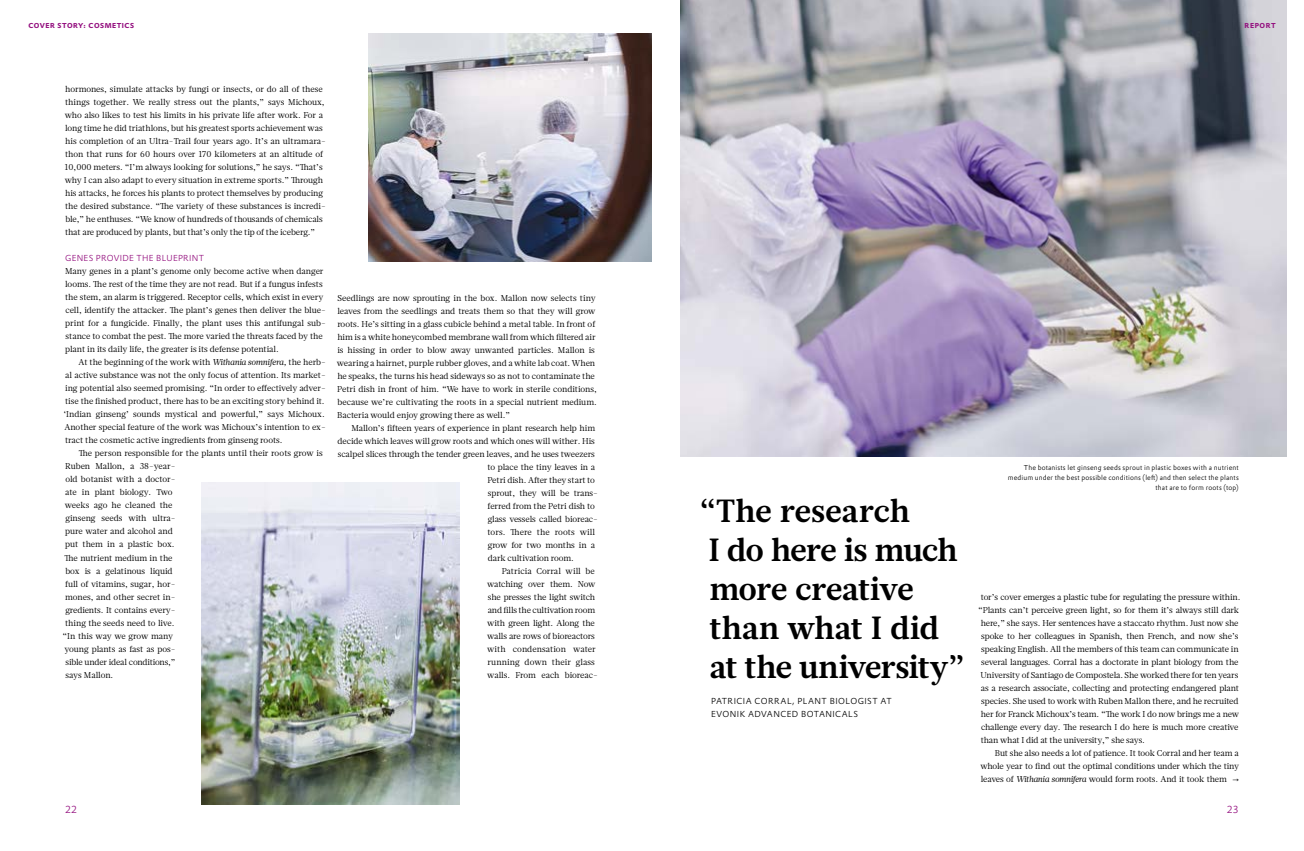
<style>
.page{position:relative;width:1304px;height:851px;background:#fff}
.page>*{position:absolute;margin:0;border:0;box-sizing:border-box;transform-origin:0 0}
.t1{font:700 32px/39px "Glosa Text";letter-spacing:-.01em;color:#000}
.t2{font:300 10px "Evonik Prokyon";color:#94107f}
.t3{font:8.5px/13px "Glosa Text";letter-spacing:-.01em;color:#000}
.t4{font:8.5px "Glosa Text";letter-spacing:.01em;color:#000}
.t5{font:300 8.5px/13px "Evonik Prokyon";letter-spacing:.055em;color:#000}
.t6{font:8.5px "Glosa Text";letter-spacing:-.03em;color:#000}
.t7{font:300 8.5px "Evonik Prokyon";letter-spacing:.035em;color:#94107f}
.t8{font:300 7px/10px "Evonik Prokyon";letter-spacing:.02em;color:#000;text-align:right}
.t9{font:700 7px "Evonik Prokyon";letter-spacing:.075em;color:#94107f}
.s1{font-style:italic}
</style>
<div class="page">
<img style="left:201px;top:482px;width:258px;height:322px">
<img style="left:680px;top:0;width:607px;height:456px">
<img style="left:369px;top:33px;width:283px;height:229px">
<p class="t9" style="left:28px;top:20px;width:107px">COVER STORY: COSMETICS</p>
<p class="t9" style="left:1245px;top:20px;width:33px">REPORT</p>
<p class="t3" style="left:65px;top:83px;width:263px">hormones, simulate attacks by fungi or insects, or do all of these things together. We really stress out the plants,” says Michoux, who also likes to test his limits in his private life after work. For a long time he did triathlons, but his greatest sports achievement was his completion of an Ultra-Trail four years ago. It’s an ultramara&shy;thon that runs for 60 hours over 170 kilometers at an altitude of 10,000 meters. “I’m always looking for solutions,” he says. “That’s why I can also adapt to every situation in extreme sports.” Through his attacks, he forces his plants to protect themselves by producing the desired substance. “The variety of these substances is incredi&shy;ble,” he enthuses. “We know of hundreds of thousands of chemicals that are produced by plants, but that’s only the tip of the iceberg.”</p>
<p class="t7" style="left:65px;top:252px;width:141px">GENES PROVIDE THE BLUEPRINT</p>
<p class="t3" style="left:65px;top:265px;width:262px">Many genes in a plant’s genome only become active when danger looms. The rest of the time they are not read. But if a fungus infests the stem, an alarm is triggered. Receptor cells, which exist in every cell, identify the attacker. The plant’s genes then deliver the blue&shy;print for a fungicide. Finally, the plant uses this antifungal sub&shy;stance to combat the pest. The more varied the threats faced by the plant in its daily life, the greater is its defense potential.</p>
<p class="t3" style="left:63px;top:356px;width:264px;text-indent:15px">At the beginning of the work with <span class="s1">Withania somnifera,</span> the herb&shy;al active substance was not the only focus of attention. Its market&shy;ing potential also seemed promising. “In order to effectively adver&shy;tise the finished product, there has to be an exciting story behind it. ‘Indian ginseng’ sounds mystical and powerful,” says Michoux.<br>Another special feature of the work was Michoux’s intention to ex&shy;tract the cosmetic active ingredients from ginseng roots.</p>
<p class="t4" style="left:79px;top:448px;width:246px">The person responsible for the plants until their roots grow is</p>
<p class="t3" style="left:65px;top:460px;width:112px">Ruben Mallon, a 38-year-</p>
<p class="t3" style="left:65px;top:473px;width:112px">old botanist with a doctor-</p>
<p class="t3" style="left:65px;top:486px;width:109px">ate in plant biology. Two</p>
<p class="t3" style="left:65px;top:499px;width:109px">weeks ago he cleaned the</p>
<p class="t3" style="left:65px;top:512px;width:112px">ginseng seeds with ultra-</p>
<p class="t3" style="left:65px;top:525px;width:109px">pure water and alcohol and</p>
<p class="t3" style="left:65px;top:538px;width:111px">put them in a plastic box.</p>
<p class="t3" style="left:65px;top:551px;width:110px">The nutrient medium in the</p>
<p class="t3" style="left:65px;top:564px;width:109px">box is a gelatinous liquid</p>
<p class="t3" style="left:65px;top:577px;width:112px">full of vitamins, sugar, hor-</p>
<p class="t3" style="left:65px;top:590px;width:112px">mones, and other secret in-</p>
<p class="t3" style="left:65px;top:603px;width:112px">gredients. It contains every-</p>
<p class="t3" style="left:65px;top:616px;width:111px">thing the seeds need to live.</p>
<p class="t3" style="left:62px;top:629px;width:112px">“In this way we grow many</p>
<p class="t3" style="left:65px;top:642px;width:112px">young plants as fast as pos-</p>
<p class="t6" style="left:66px;top:656px;width:111px">sible under ideal conditions,”</p>
<p class="t3" style="left:66px;top:668px;width:49px">says Mallon.</p>
<p class="t3" style="left:337px;top:291px;width:262px">Seedlings are now sprouting in the box. Mallon now selects tiny leaves from the seedlings and treats them so that they will grow roots. He’s sitting in a glass cubicle behind a metal table. In front of him is a white honeycombed membrane wall from which filtered air is hissing in order to blow away unwanted particles. Mallon is wearing a hairnet, purple rubber gloves, and a white lab coat. When he speaks, the turns his head sideways so as not to contaminate the Petri dish in front of him. “We have to work in sterile conditions, because we’re cultivating the roots in a special nutrient medium.<br>Bacteria would enjoy growing there as well.”</p>
<p class="t3" style="left:351px;top:421px;width:245px">Mallon’s fifteen years of experience in plant research help him</p>
<p class="t3" style="left:338px;top:434px;width:259px">decide which leaves will grow roots and which ones will wither. His</p>
<p class="t3" style="left:338px;top:447px;width:259px">scalpel slices through the tender green leaves, and he uses tweezers</p>
<p class="t3" style="left:488px;top:460px;width:109px">to place the tiny leaves in a</p>
<p class="t3" style="left:487px;top:473px;width:109px">Petri dish. After they start to</p>
<p class="t3" style="left:488px;top:486px;width:111px">sprout, they will be trans-</p>
<p class="t3" style="left:488px;top:499px;width:109px">ferred from the Petri dish to</p>
<p class="t3" style="left:488px;top:512px;width:112px">glass vessels called bioreac-</p>
<p class="t4" style="left:488px;top:526px;width:109px">tors. There the roots will</p>
<p class="t3" style="left:488px;top:538px;width:109px">grow for two months in a</p>
<p class="t3" style="left:488px;top:551px;width:88px">dark cultivation room.</p>
<p class="t4" style="left:502px;top:565px;width:95px">Patricia Corral will be</p>
<p class="t3" style="left:487px;top:577px;width:110px">watching over them. Now</p>
<p class="t3" style="left:488px;top:590px;width:109px">she presses the light switch</p>
<p class="t3" style="left:488px;top:603px;width:109px">and fills the cultivation room</p>
<p class="t3" style="left:487px;top:616px;width:109px">with green light. Along the</p>
<p class="t3" style="left:487px;top:629px;width:109px">walls are rows of bioreactors</p>
<p class="t3" style="left:487px;top:642px;width:110px">with condensation water</p>
<p class="t4" style="left:488px;top:656px;width:109px">running down their glass</p>
<p class="t3" style="left:487px;top:668px;width:112px">walls. From each bioreac-</p>
<p class="t2" style="left:65px;top:801px;width:14px">22</p>
<h1 class="t1" style="left:709px;top:491px;width:258px;text-indent:-10px">“The research<br>I do here is much more creative than what I did at the university”</h1>
<p class="t5" style="left:711px;top:693px;width:182px">PATRICIA CORRAL, PLANT BIOLOGIST AT<br>EVONIK ADVANCED BOTANICALS</p>
<p class="t8" style="left:1008px;top:461px;width:232px">The botanists let ginseng seeds sprout in plastic boxes with a nutrient medium under the best possible conditions (left) and then select the plants that are to form roots (top)</p>
<p class="t3" style="left:981px;top:590px;width:261px">tor’s cover emerges a plastic tube for regulating the pressure within.</p>
<p class="t3" style="left:978px;top:603px;width:263px">“Plants can’t perceive green light, so for them it’s always still dark</p>
<p class="t3" style="left:981px;top:616px;width:259px">here,” she says. Her sentences have a staccato rhythm. Just now she</p>
<p class="t3" style="left:981px;top:629px;width:259px">spoke to her colleagues in Spanish, then French, and now she’s</p>
<p class="t3" style="left:981px;top:642px;width:259px">speaking English. All the members of this team can communicate in</p>
<p class="t3" style="left:981px;top:655px;width:259px">several languages. Corral has a doctorate in plant biology from the</p>
<p class="t3" style="left:981px;top:668px;width:259px">University of Santiago de Compostela. She worked there for ten years</p>
<p class="t3" style="left:981px;top:681px;width:260px">as a research associate, collecting and protecting endangered plant</p>
<p class="t3" style="left:981px;top:694px;width:259px">species. She used to work with Ruben Mallon there, and he recruited</p>
<p class="t3" style="left:981px;top:707px;width:260px">her for Franck Michoux’s team. “The work I do now brings me a new</p>
<p class="t3" style="left:981px;top:720px;width:259px">challenge every day. The research I do here is much more creative</p>
<p class="t3" style="left:981px;top:733px;width:166px">than what I did at the university,” she says.</p>
<p class="t3" style="left:995px;top:746px;width:245px">But she also needs a lot of patience. It took Corral and her team a</p>
<p class="t3" style="left:980px;top:759px;width:260px">whole year to find out the optimal conditions under which the tiny</p>
<p class="t3" style="left:981px;top:772px;width:248px">leaves of <span class="s1">Withania somnifera</span> would form roots. And it took them</p>
<p class="t5" style="left:1233px;top:772px;width:8px">→</p>
<p class="t2" style="left:1227px;top:801px;width:14px">23</p>
</div>
